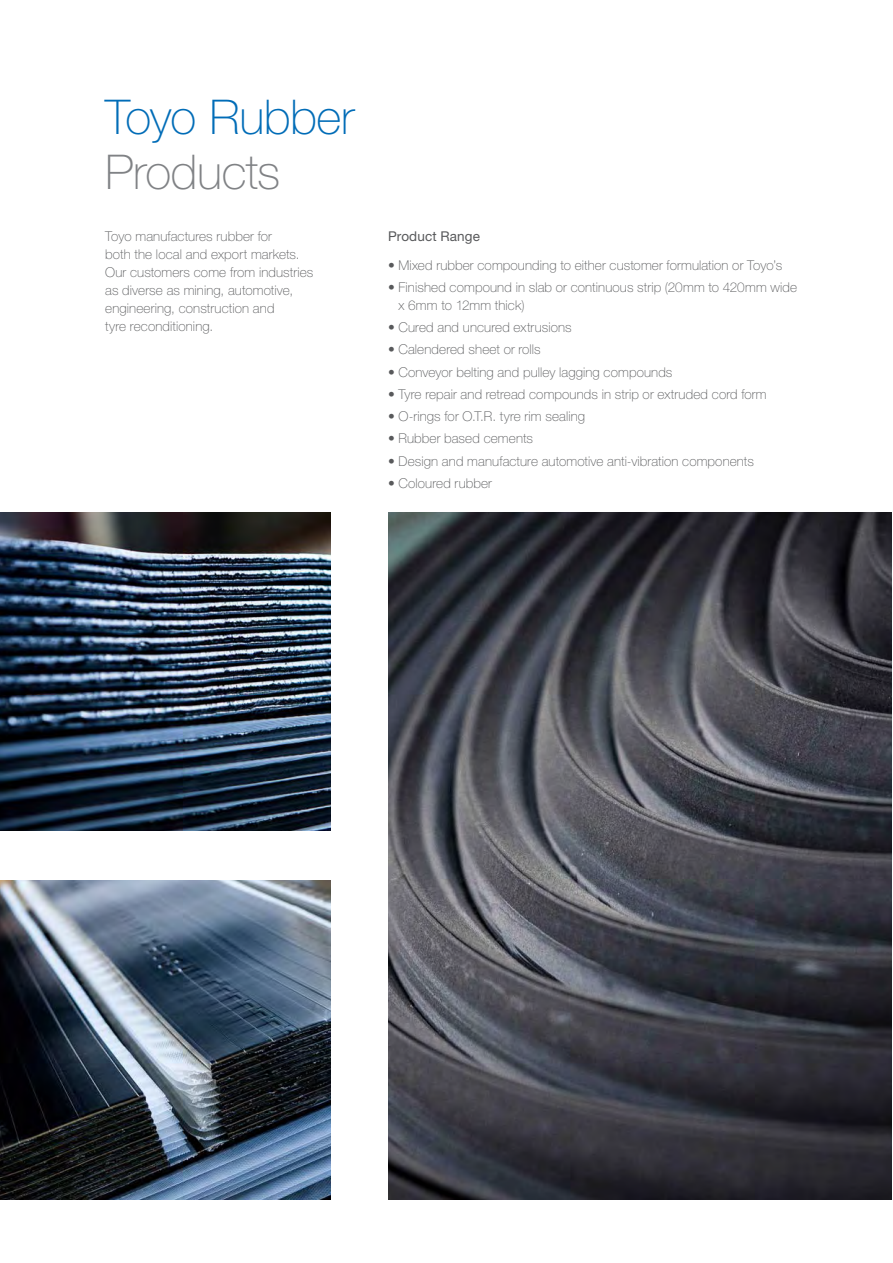
<style>
.page{position:relative;width:893px;height:1263px;background:#fff}
.page>*{position:absolute;margin:0;border:0;box-sizing:border-box;transform-origin:0 0}
.t1{font:100 48px "Helvetica Neue";letter-spacing:-.01em;color:#006cb7}
.t2{font:100 48px "Helvetica Neue";letter-spacing:-.01em;color:#808285}
.t3{font:100 13.5px/18px "Helvetica Neue";letter-spacing:.01em;color:#58595b}
.t4{font:13.5px "Helvetica Neue";letter-spacing:.01em;color:#58595b}
</style>
<div class="page">
<img style="left:388px;top:512px;width:504px;height:687px">
<img style="left:0;top:512px;width:331px;height:319px">
<img style="left:0;top:881px;width:331px;height:318px">
<h1 class="t1" style="left:105px;top:90px;width:251px">Toyo Rubber</h1>
<h1 class="t2" style="left:105px;top:146px;width:177px">Products</h1>
<p class="t3" style="left:105px;top:227px;width:210px">Toyo manufactures rubber for<br>both the local and export markets.<br>Our customers come from industries as diverse as mining, automotive, engineering, construction and<br>tyre reconditioning.</p>
<p class="t4" style="left:388px;top:228px;width:93px">Product Range</p>
<p class="t3" style="left:388px;top:256px;width:396px">• Mixed rubber compounding to either customer formulation or Toyo’s</p>
<p class="t3" style="left:398px;top:278px;width:400px;text-indent:-11px">• Finished compound in slab or continuous strip (20mm to 420mm wide x 6mm to 12mm thick)</p>
<p class="t3" style="left:388px;top:318px;width:185px">• Cured and uncured extrusions</p>
<p class="t3" style="left:388px;top:341px;width:154px">• Calendered sheet or rolls</p>
<p class="t3" style="left:388px;top:363px;width:286px">• Conveyor belting and pulley lagging compounds</p>
<p class="t3" style="left:388px;top:385px;width:380px">• Tyre repair and retread compounds in strip or extruded cord form</p>
<p class="t3" style="left:388px;top:407px;width:199px">• O-rings for O.T.R. tyre rim sealing</p>
<p class="t3" style="left:388px;top:430px;width:146px">• Rubber based cements</p>
<p class="t3" style="left:388px;top:452px;width:367px">• Design and manufacture automotive anti-vibration components</p>
<p class="t3" style="left:388px;top:474px;width:106px">• Coloured rubber</p>
</div>
